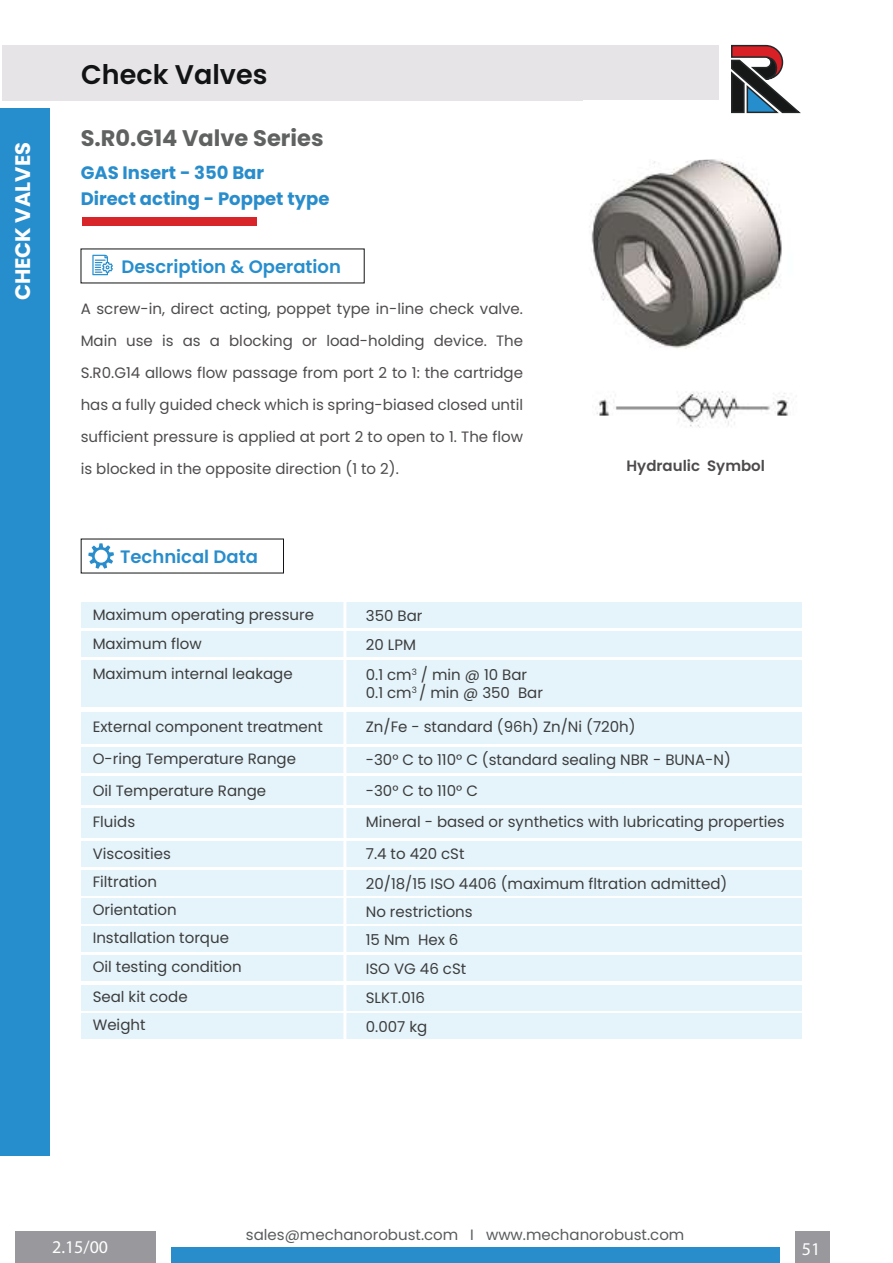
<style>
.page{position:relative;width:893px;height:1263px;background:#fff}
.page>*{position:absolute;margin:0;border:0;box-sizing:border-box;transform-origin:0 0}
.t1{font:600 27px "Poppins";color:#121314}
.t2{font:700 22.5px "Poppins";color:#606261}
.t3{font:700 21px "Poppins";color:#fff}
.t4{font:700 18px "Poppins";color:#298dcc}
.t5{font:600 18px "Poppins";color:#278ecd}
.t6{font:600 18px "Poppins";color:#298dcc}
.t7{font:18px "Myriad Pro";color:#fff}
.t8{font:15px/29.4px "Poppins";color:#3c3d3e}
.t9{font:15px/32.1px "Poppins";color:#4e4b4c;text-align:justify}
.t10{font:15px "Poppins";color:#595b5c}
.t11{font:600 15px "Poppins";color:#4e4b4c}
</style>
<div class="page">
<div style="left:82px;top:218px;width:175px;height:8px;background:#d82529"></div>
<div style="left:81px;top:602px;width:720px;height:25px;background:#e5f4fa"></div>
<div style="left:81px;top:631px;width:720px;height:26px;background:#e5f4fa"></div>
<div style="left:81px;top:661px;width:720px;height:46px;background:#e5f4fa"></div>
<div style="left:81px;top:712px;width:720px;height:31px;background:#e5f4fa"></div>
<div style="left:81px;top:809px;width:720px;height:29px;background:#e5f4fa"></div>
<div style="left:81px;top:841px;width:720px;height:25px;background:#e5f4fa"></div>
<div style="left:81px;top:747px;width:720px;height:26px;background:#e5f4fa"></div>
<div style="left:81px;top:776px;width:720px;height:29px;background:#e5f4fa"></div>
<div style="left:81px;top:870px;width:720px;height:26px;background:#e5f4fa"></div>
<div style="left:81px;top:898px;width:720px;height:26px;background:#e5f4fa"></div>
<div style="left:81px;top:926px;width:720px;height:26px;background:#e5f4fa"></div>
<div style="left:81px;top:956px;width:720px;height:25px;background:#e5f4fa"></div>
<div style="left:81px;top:985px;width:720px;height:25px;background:#e5f4fa"></div>
<div style="left:81px;top:1013px;width:720px;height:26px;background:#e5f4fa"></div>
<hr style="left:343px;top:512px;width:3px;height:535px;background:#fff">
<div style="left:2px;top:46px;width:717px;height:54px;background:#e6e4e6"></div>
<svg style="left:731px;top:44px;width:70px;height:70px"></svg>
<svg style="left:88px;top:543px;width:26px;height:26px"></svg>
<div style="left:171px;top:1247px;width:609px;height:15px;background:#298dcc"></div>
<div style="left:795px;top:1231px;width:35px;height:32px;background:#98989d"></div>
<div style="left:15px;top:1231px;width:140px;height:32px;background:#98989d"></div>
<svg style="left:92px;top:254px;width:21px;height:21px"></svg>
<img style="left:596px;top:391px;width:193px;height:37px">
<img style="left:589px;top:163px;width:193px;height:186px">
<svg style="left:654px;top:159px;width:75px;height:4px"></svg>
<div style="left:0;top:108px;width:50px;height:1047px;background:#278ecd"></div>
<h3 class="t3" style="left:11px;top:300px;width:160px;rotate:-90deg">CHECK VALVES</h3>
<h1 class="t1" style="left:51px;top:59px;width:120px">Solenoid</h1>
<h1 class="t1" style="left:81px;top:59px;width:188px">Check Valves</h1>
<h2 class="t2" style="left:81px;top:125px;width:244px">S.R0.G14 Valve Series</h2>
<p class="t4" style="left:81px;top:162px;width:185px">GAS Insert - 350 Bar</p>
<p class="t4" style="left:81px;top:188px;width:250px">Direct acting - Poppet type</p>
<p class="t5" style="left:122px;top:256px;width:221px">Description &amp; Operation</p>
<p class="t9" style="left:81px;top:292px;width:444px">A screw-in, direct acting, poppet type in-line check valve.<br>Main use is as a blocking or load-holding device. The S.R0.G14 allows flow passage from port 2 to 1: the cartridge has a fully guided check which is spring-biased closed until sufficient pressure is applied at port 2 to open to 1. The flow is blocked in the opposite direction (1 to 2).</p>
<p class="t11" style="left:626px;top:457px;width:140px">Hydraulic Symbol</p>
<p class="t6" style="left:120px;top:546px;width:139px">Technical Data</p>
<p class="t8" style="left:93px;top:600px;width:223px">Maximum operating pressure<br>Maximum flow<br>Maximum internal leakage</p>
<p class="t8" style="left:93px;top:712px;width:232px">External component treatment</p>
<p class="t8" style="left:366px;top:601px;width:58px;line-height:29px">350 Bar<br>20 LPM</p>
<p class="t8" style="left:366px;top:666px;width:179px;line-height:18px">0.1 cm<sup>3</sup> / min @ 10 Bar<br>0.1 cm<sup>3</sup> / min @ 350 Bar</p>
<p class="t8" style="left:366px;top:712px;width:271px">Zn/Fe - standard (96h) Zn/Ni (720h)</p>
<p class="t8" style="left:93px;top:744px;width:205px">O-ring Temperature Range</p>
<p class="t8" style="left:366px;top:745px;width:367px">-30° C to 110° C (standard sealing NBR - BUNA-N)</p>
<p class="t8" style="left:93px;top:776px;width:175px">Oil Temperature Range</p>
<p class="t8" style="left:366px;top:776px;width:114px">-30° C to 110° C</p>
<p class="t8" style="left:93px;top:807px;width:44px">Fluids</p>
<p class="t8" style="left:366px;top:807px;width:420px">Mineral - based or synthetics with lubricating properties</p>
<p class="t8" style="left:93px;top:839px;width:80px">Viscosities</p>
<p class="t8" style="left:366px;top:839px;width:100px">7.4 to 420 cSt</p>
<p class="t8" style="left:93px;top:867px;width:66px">Filtration</p>
<p class="t8" style="left:366px;top:869px;width:363px">20/18/15 ISO 4406 (maximum fltration admitted)</p>
<p class="t8" style="left:93px;top:895px;width:85px">Orientation</p>
<p class="t8" style="left:366px;top:897px;width:108px">No restrictions</p>
<p class="t8" style="left:93px;top:923px;width:138px">Installation torque</p>
<p class="t8" style="left:366px;top:925px;width:94px">15 Nm Hex 6</p>
<p class="t8" style="left:93px;top:952px;width:151px">Oil testing condition</p>
<p class="t8" style="left:366px;top:954px;width:102px">ISO VG 46 cSt</p>
<p class="t8" style="left:93px;top:982px;width:96px">Seal kit code</p>
<p class="t8" style="left:366px;top:983px;width:61px">SLKT.016</p>
<p class="t8" style="left:93px;top:1010px;width:54px">Weight</p>
<p class="t8" style="left:366px;top:1012px;width:63px">0.007 kg</p>
<p class="t10" style="left:246px;top:1225px;width:440px">sales@mechanorobust.com I www.mechanorobust.com</p>
<p class="t7" style="left:52px;top:1236px;width:58px">2.15/00</p>
<p class="t7" style="left:802px;top:1237px;width:20px">51</p>
</div>
